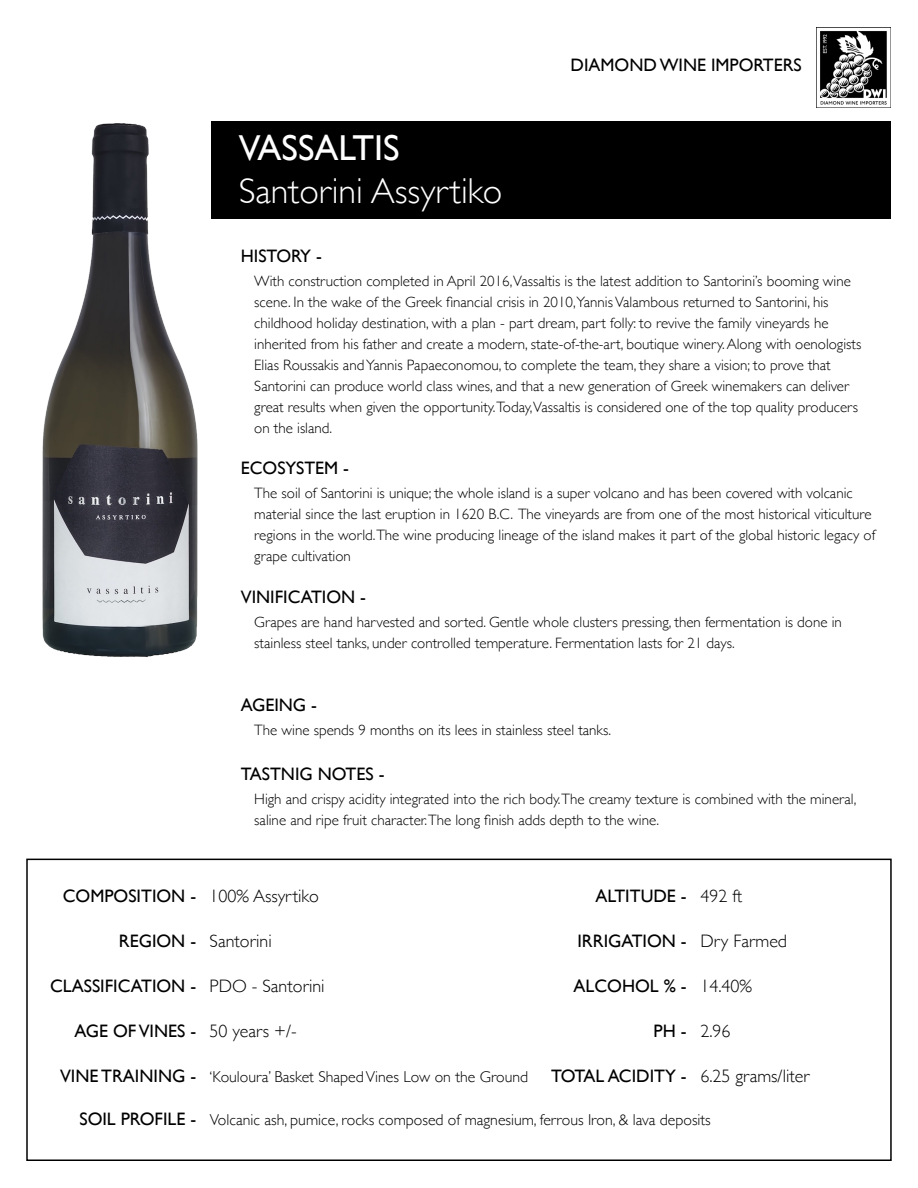
<style>
.page{position:relative;width:918px;height:1188px;background:#fff}
.page>*{position:absolute;margin:0;border:0;box-sizing:border-box;transform-origin:0 0}
.t1{font:300 36px "Gill Sans";color:#fff}
.t2{font:36px "Gill Sans";color:#fff}
.t3{font:18px "Gill Sans";color:#000}
.t4{font:300 18px "Gill Sans";color:#000}
.t5{font:300 15.75px "Gill Sans";color:#000}
.t6{font:300 15px/21px "Gill Sans";color:#000}
</style>
<div class="page">
<img style="left:42px;top:123px;width:156px;height:535px">
<div style="left:26px;top:859px;width:866px;height:302px;border:2px solid #000"></div>
<div style="left:212px;top:122px;width:679px;height:97px;background:#000"></div>
<img style="left:817px;top:27px;width:74px;height:81px">
<p class="t3" style="left:571px;top:55px;width:233px">DIAMOND WINE IMPORTERS</p>
<p class="t2" style="left:239px;top:127px;width:163px">VASSALTIS</p>
<p class="t1" style="left:239px;top:163px;width:265px">Santorini Assyrtiko</p>
<p class="t3" style="left:241px;top:246px;width:83px">HISTORY -</p>
<p class="t6" style="left:254px;top:270px;width:609px">With construction completed in April 2016,Vassaltis is the latest addition to Santorini’s booming wine scene. In the wake of the Greek financial crisis in 2010,Yannis Valambous returned to Santorini, his childhood holiday destination, with a plan - part dream, part folly: to revive the family vineyards he inherited from his father and create a modern, state-of-the-art, boutique winery. Along with oenologists Elias Roussakis and Yannis Papaeconomou, to complete the team, they share a vision; to prove that Santorini can produce world class wines, and that a new generation of Greek winemakers can deliver great results when given the opportunity.Today,Vassaltis is considered one of the top quality producers on the island.</p>
<p class="t3" style="left:241px;top:457px;width:110px">ECOSYSTEM -</p>
<p class="t6" style="left:254px;top:482px;width:623px">The soil of Santorini is unique; the whole island is a super volcano and has been covered with volcanic material since the last eruption in 1620 B.C. The vineyards are from one of the most historical viticulture regions in the world.The wine producing lineage of the island makes it part of the global historic legacy of grape cultivation</p>
<p class="t3" style="left:241px;top:587px;width:127px">VINIFICATION -</p>
<p class="t6" style="left:254px;top:611px;width:589px">Grapes are hand harvested and sorted. Gentle whole clusters pressing, then fermentation is done in stainless steel tanks, under controlled temperature. Fermentation lasts for 21 days.</p>
<p class="t3" style="left:241px;top:695px;width:78px">AGEING -</p>
<p class="t6" style="left:254px;top:719px;width:358px">The wine spends 9 months on its lees in stainless steel tanks.</p>
<p class="t3" style="left:241px;top:764px;width:145px">TASTNIG NOTES -</p>
<p class="t6" style="left:254px;top:788px;width:604px">High and crispy acidity integrated into the rich body.The creamy texture is combined with the mineral, saline and ripe fruit character.The long finish adds depth to the wine.</p>
<p class="t3" style="left:63px;top:885px;width:135px">COMPOSITION -</p>
<p class="t3" style="left:119px;top:930px;width:79px">REGION -</p>
<p class="t3" style="left:50px;top:975px;width:147px">CLASSIFICATION -</p>
<p class="t3" style="left:75px;top:1020px;width:123px">AGE OF VINES -</p>
<p class="t3" style="left:60px;top:1065px;width:138px">VINE TRAINING -</p>
<p class="t3" style="left:79px;top:1109px;width:118px">SOIL PROFILE -</p>
<p class="t4" style="left:210px;top:882px;width:111px">100% Assyrtiko</p>
<p class="t4" style="left:210px;top:927px;width:64px">Santorini</p>
<p class="t4" style="left:210px;top:972px;width:117px">PDO - Santorini</p>
<p class="t4" style="left:210px;top:1017px;width:89px">50 years +/-</p>
<p class="t5" style="left:210px;top:1065px;width:320px">‘Kouloura’ Basket Shaped Vines Low on the Ground</p>
<p class="t3" style="left:595px;top:885px;width:93px">ALTITUDE -</p>
<p class="t3" style="left:577px;top:930px;width:111px">IRRIGATION -</p>
<p class="t3" style="left:574px;top:975px;width:115px">ALCOHOL % -</p>
<p class="t3" style="left:654px;top:1020px;width:35px">PH -</p>
<p class="t3" style="left:551px;top:1065px;width:137px">TOTAL ACIDITY -</p>
<p class="t4" style="left:700px;top:882px;width:43px">492 ft</p>
<p class="t4" style="left:700px;top:927px;width:88px">Dry Farmed</p>
<p class="t4" style="left:700px;top:972px;width:53px">14.40%</p>
<p class="t4" style="left:700px;top:1017px;width:32px">2.96</p>
<p class="t4" style="left:700px;top:1062px;width:111px">6.25 grams/liter</p>
<p class="t5" style="left:210px;top:1107px;width:503px">Volcanic ash, pumice, rocks composed of magnesium, ferrous Iron, &amp; lava deposits</p>
</div>
